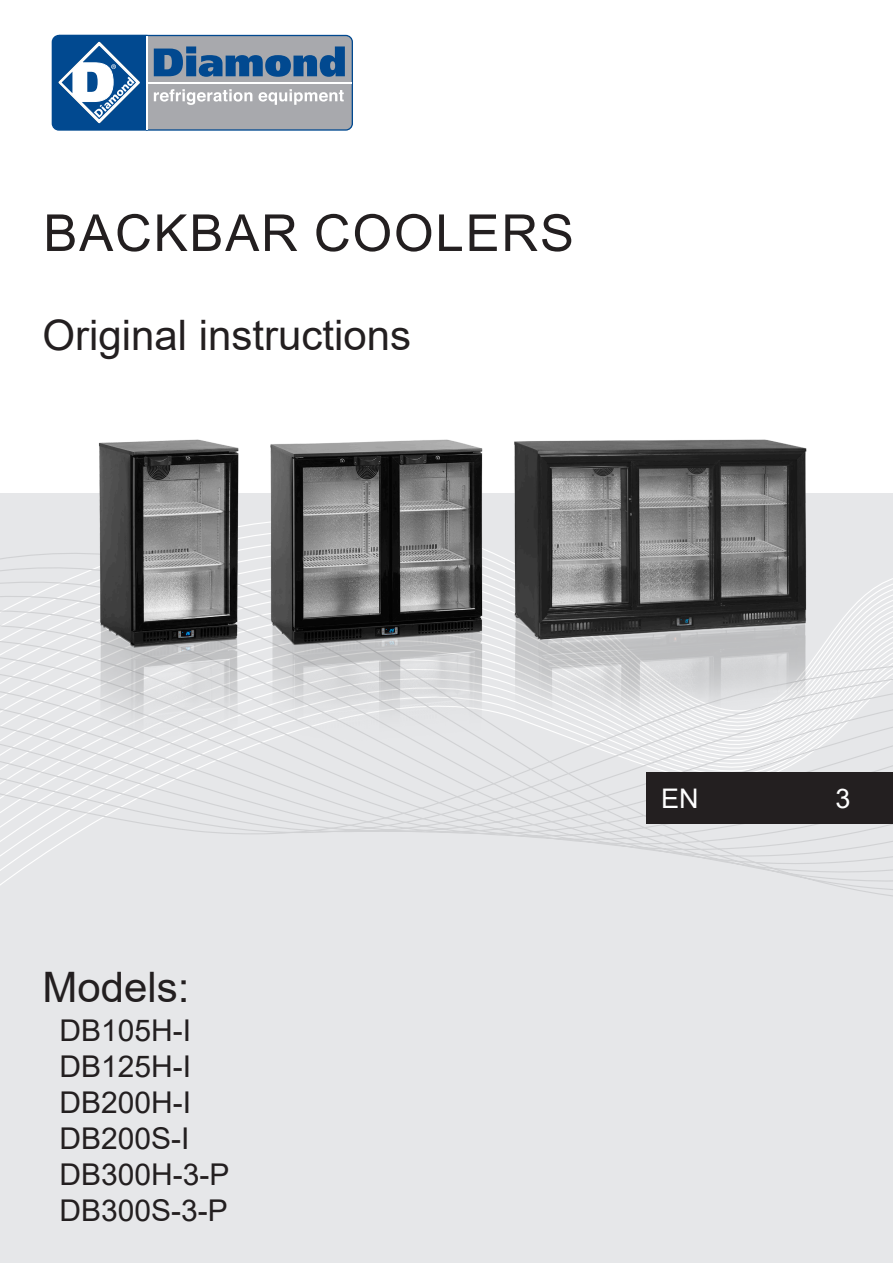
<style>
.page{position:relative;width:893px;height:1263px;background:#fff}
.page>*{position:absolute;margin:0;border:0;box-sizing:border-box;transform-origin:0 0}
.t1{font:51px "Arial";letter-spacing:.035em;color:#231f20}
.t2{font:42px "Arial";color:#231f20}
.Subtitle{font:30px "Arial";color:#231f20}
.t3{font:27px "Arial";color:#fff}
</style>
<div class="page">
<div style="left:0;top:493px;width:893px;height:770px;background:#e6e7e9"></div>
<svg style="left:0;top:554px;width:893px;height:342px"></svg>
<img style="left:47px;top:439px;width:803px;height:330px">
<div style="left:646px;top:773px;width:247px;height:51px;background:#231f20"></div>
<svg style="left:52px;top:35px;width:301px;height:96px;background:#738fab"></svg>
<p class="t1" style="left:43px;top:198px;width:532px">BACKBAR COOLERS</p>
<p class="t2" style="left:43px;top:306px;width:370px">Original instructions</p>
<p class="t2" style="left:43px;top:959px;width:149px">Models:</p>
<p class="Subtitle" style="left:60px;top:1010px;width:133px">DB105H-I</p>
<p class="Subtitle" style="left:60px;top:1046px;width:133px">DB125H-I</p>
<p class="Subtitle" style="left:60px;top:1082px;width:133px">DB200H-I</p>
<p class="Subtitle" style="left:60px;top:1118px;width:132px">DB200S-I</p>
<p class="Subtitle" style="left:60px;top:1154px;width:172px">DB300H-3-P</p>
<p class="Subtitle" style="left:60px;top:1190px;width:170px">DB300S-3-P</p>
<p class="t3" style="left:661px;top:780px;width:39px">EN</p>
<p class="t3" style="left:836px;top:780px;width:17px">3</p>
</div>
